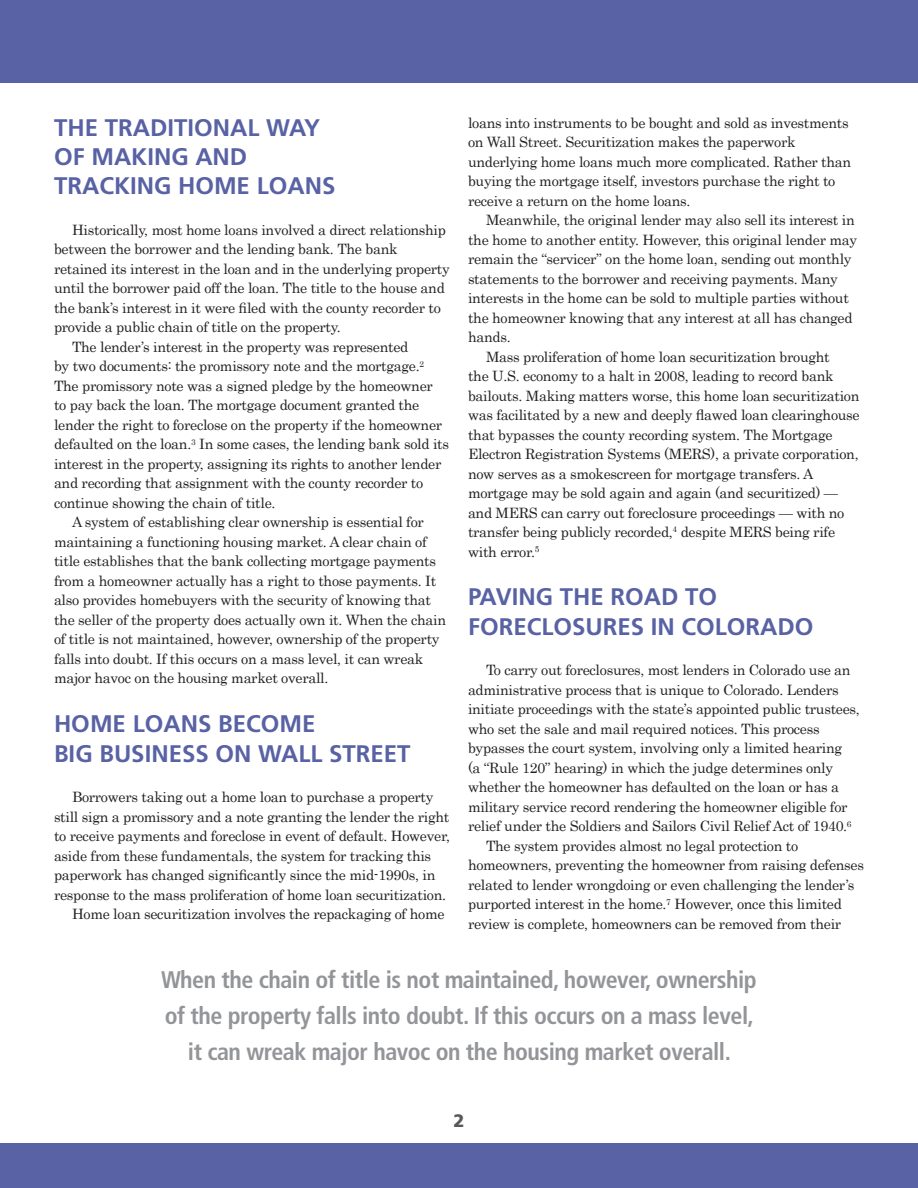
<style>
.page{position:relative;width:918px;height:1188px;background:#fff}
.page>*{position:absolute;margin:0;border:0;box-sizing:border-box;transform-origin:0 0}
.Pullquote{font:700 condensed 24px/36px "Frutiger";letter-spacing:-.02em;color:#939598;text-align:center}
.Hedder{font:700 24px/29.4px "Frutiger";color:#5862a4}
.t1{font:900 18px "Frutiger";color:#58595b}
.Body_Text{font:14.25px/19.5px "Century";letter-spacing:-.02em;color:#231f20}
</style>
<div class="page">
<div style="left:0;top:0;width:918px;height:82px;background:#5862a4"></div>
<div style="left:0;top:1144px;width:918px;height:44px;background:#5862a4"></div>
<p class="Hedder" style="left:54px;top:112px;width:283px">THE TRADITIONAL WAY<br>OF MAKING AND<br>TRACKING HOME LOANS</p>
<p class="Body_Text" style="left:54px;top:219px;width:397px;text-indent:18px">Historically, most home loans involved a direct relationship between the borrower and the lending bank. The bank retained its interest in the loan and in the underlying property until the borrower paid off the loan. The title to the house and the bank’s interest in it were filed with the county recorder to provide a public chain of title on the property.</p>
<p class="Body_Text" style="left:54px;top:336px;width:397px;text-indent:18px">The lender’s interest in the property was represented<br>by two documents: the promissory note and the mortgage.<sup>2<br></sup>The promissory note was a signed pledge by the homeowner<br>to pay back the loan. The mortgage document granted the lender the right to foreclose on the property if the homeowner defaulted on the loan.<sup>3</sup> In some cases, the lending bank sold its interest in the property, assigning its rights to another lender and recording that assignment with the county recorder to continue showing the chain of title.</p>
<p class="Body_Text" style="left:54px;top:511px;width:394px;text-indent:18px">A system of establishing clear ownership is essential for maintaining a functioning housing market. A clear chain of title establishes that the bank collecting mortgage payments from a homeowner actually has a right to those payments. It also provides homebuyers with the security of knowing that the seller of the property does actually own it. When the chain of title is not maintained, however, ownership of the property falls into doubt. If this occurs on a mass level, it can wreak major havoc on the housing market overall.</p>
<p class="Hedder" style="left:54px;top:709px;width:358px">HOME LOANS BECOME<br>BIG BUSINESS ON WALL STREET</p>
<p class="Body_Text" style="left:54px;top:786px;width:397px;text-indent:18px">Borrowers taking out a home loan to purchase a property still sign a promissory and a note granting the lender the right to receive payments and foreclose in event of default. However, aside from these fundamentals, the system for tracking this paperwork has changed significantly since the mid-1990s, in response to the mass proliferation of home loan securitization.</p>
<p class="Body_Text" style="left:72px;top:903px;width:374px">Home loan securitization involves the repackaging of home</p>
<p class="Body_Text" style="left:468px;top:111px;width:385px">loans into instruments to be bought and sold as investments on Wall Street. Securitization makes the paperwork underlying home loans much more complicated. Rather than buying the mortgage itself, investors purchase the right to receive a return on the home loans.</p>
<p class="Body_Text" style="left:468px;top:209px;width:391px;text-indent:18px">Meanwhile, the original lender may also sell its interest in the home to another entity. However, this original lender may remain the “servicer” on the home loan, sending out monthly statements to the borrower and receiving payments. Many interests in the home can be sold to multiple parties without the homeowner knowing that any interest at all has changed hands.</p>
<p class="Body_Text" style="left:468px;top:345px;width:393px;text-indent:18px">Mass proliferation of home loan securitization brought<br>the U.S. economy to a halt in 2008, leading to record bank bailouts. Making matters worse, this home loan securitization was facilitated by a new and deeply flawed loan clearinghouse that bypasses the county recording system. The Mortgage Electron Registration Systems (MERS), a private corporation, now serves as a smokescreen for mortgage transfers. A mortgage may be sold again and again (and securitized) — and MERS can carry out foreclosure proceedings — with no transfer being publicly recorded,<sup>4</sup> despite MERS being rife with error.<sup>5</sup></p>
<p class="Hedder" style="left:468px;top:582px;width:347px">PAVING THE ROAD TO<br>FORECLOSURES IN COLORADO</p>
<p class="Body_Text" style="left:468px;top:659px;width:393px;text-indent:18px">To carry out foreclosures, most lenders in Colorado use an administrative process that is unique to Colorado. Lenders initiate proceedings with the state’s appointed public trustees, who set the sale and mail required notices. This process bypasses the court system, involving only a limited hearing<br>(a “Rule 120” hearing) in which the judge determines only whether the homeowner has defaulted on the loan or has a military service record rendering the homeowner eligible for relief under the Soldiers and Sailors Civil Relief Act of 1940.<sup>6</sup></p>
<p class="Body_Text" style="left:468px;top:835px;width:398px;text-indent:18px">The system provides almost no legal protection to homeowners, preventing the homeowner from raising defenses related to lender wrongdoing or even challenging the lender’s purported interest in the home.<sup>7</sup> However, once this limited review is complete, homeowners can be removed from their</p>
<p class="Pullquote" style="left:161px;top:961px;width:597px">When the chain of title is not maintained, however, ownership of the property falls into doubt. If this occurs on a mass level, it can wreak major havoc on the housing market overall.</p>
<p class="t1" style="left:453px;top:1110px;width:13px">2</p>
</div>
